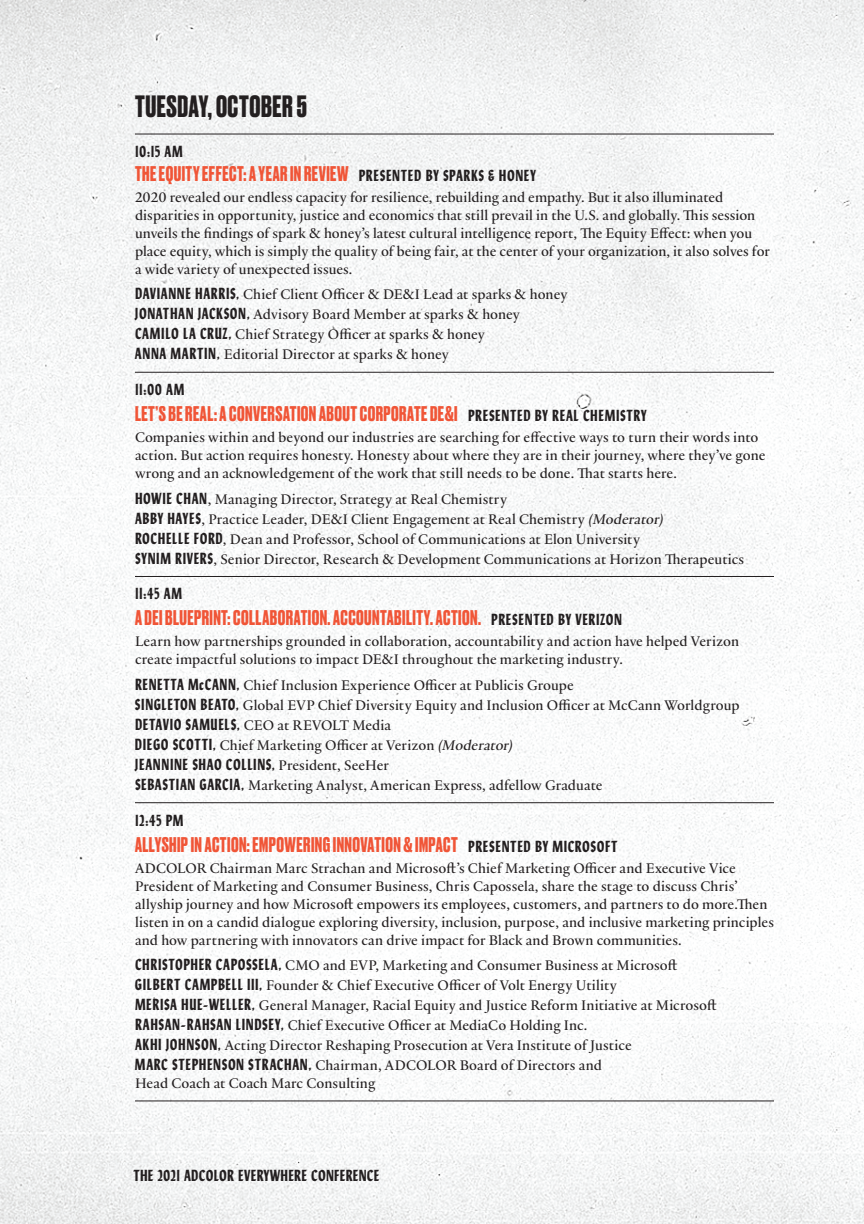
<style>
.page{position:relative;width:864px;height:1224px;background:#fff}
.page>*{position:absolute;margin:0;border:0;box-sizing:border-box;transform-origin:0 0}
.t1{font:700 29px "Druk";letter-spacing:.02em;color:#231f20}
.t2{font:700 20px "Druk";letter-spacing:.025em;color:#f05537}
.t3{font:700 16px "Lydia Condensed";letter-spacing:.02em;color:#231f20}
.t4{font:15px/20px "Practice";letter-spacing:.005em;color:#231f20}
.s1{font-family:"Lydia Condensed";font-size:16px;color:#231f20}
.s2{font-family:"Lydia Condensed";font-weight:700;font-size:16px}
.s3{font-style:italic}
.s4{font-family:"Practice";font-weight:400;font-size:15px}
</style>
<div class="page">
<img style="left:0;top:0;width:864px;height:1224px">
<hr style="left:135px;top:134px;width:639px;height:1px;background:#231f20">
<hr style="left:135px;top:372px;width:639px;height:1px;background:#231f20">
<hr style="left:135px;top:576px;width:639px;height:1px;background:#231f20">
<hr style="left:135px;top:1100px;width:639px;height:1px;background:#231f20">
<hr style="left:135px;top:802px;width:639px;height:1px;background:#231f20">
<h1 class="t1" style="left:135px;top:87px;width:173px">TUESDAY, OCTOBER 5</h1>
<p class="t3" style="left:135px;top:140px;width:49px">10:15 AM</p>
<h2 class="t2" style="left:135px;top:160px;width:403px">THE EQUITY EFFECT: A YEAR IN REVIEW <span class="s1">PRESENTED BY SPARKS &amp; HONEY</span></h2>
<p class="t4" style="left:135px;top:188px;width:636px;line-height:18px">2020 revealed our endless capacity for resilience, rebuilding and empathy. But it also illuminated disparities in opportunity, justice and economics that still prevail in the U.S. and globally. This session unveils the findings of spark &amp; honey’s latest cultural intelligence report, The Equity Effect: when you place equity, which is simply the quality of being fair, at the center of your organization, it also solves for a wide variety of unexpected issues.</p>
<p class="t4" style="left:135px;top:284px;width:434px"><span class="s2">DAVIANNE HARRIS,</span> Chief Client Officer &amp; DE&amp;I Lead at sparks &amp; honey <span class="s2">JONATHAN JACKSON,</span> Advisory Board Member at sparks &amp; honey <span class="s2">CAMILO LA CRUZ,</span> Chief Strategy Officer at sparks &amp; honey<br><span class="s2">ANNA MARTIN,</span> Editorial Director at sparks &amp; honey</p>
<p class="t3" style="left:135px;top:378px;width:51px">11:00 AM</p>
<h2 class="t2" style="left:135px;top:400px;width:513px">LET’S BE REAL: A CONVERSATION ABOUT CORPORATE DE&amp;I <span class="s1">PRESENTED BY REAL CHEMISTRY</span></h2>
<p class="t4" style="left:135px;top:428px;width:632px;line-height:18px">Companies within and beyond our industries are searching for effective ways to turn their words into action. But action requires honesty. Honesty about where they are in their journey, where they’ve gone wrong and an acknowledgement of the work that still needs to be done. That starts here.</p>
<p class="t4" style="left:135px;top:488px;width:611px"><span class="s2">HOWIE CHAN</span>, Managing Director, Strategy at Real Chemistry<br><span class="s2">ABBY HAYES</span>, Practice Leader, DE&amp;I Client Engagement at Real Chemistry <span class="s3">(Moderator)<br></span><span class="s2">ROCHELLE FORD</span>, Dean and Professor, School of Communications at Elon University<br><span class="s2">SYNIM RIVERS</span>, Senior Director, Research &amp; Development Communications at Horizon Therapeutics</p>
<p class="t3" style="left:135px;top:582px;width:49px">11:45 AM</p>
<h2 class="t2" style="left:135px;top:604px;width:489px">A DEI BLUEPRINT: COLLABORATION. ACCOUNTABILITY. ACTION. <span class="s1">PRESENTED BY VERIZON</span></h2>
<p class="t4" style="left:135px;top:632px;width:606px;line-height:18px">Learn how partnerships grounded in collaboration, accountability and action have helped Verizon create impactful solutions to impact DE&amp;I throughout the marketing industry.</p>
<p class="t4" style="left:135px;top:675px;width:606px"><span class="s2">RENETTA McCANN,</span> Chief Inclusion Experience Officer at Publicis Groupe<br><span class="s2">SINGLETON BEATO,</span> Global EVP Chief Diversity Equity and Inclusion Officer at McCann Worldgroup <span class="s2">DETAVIO SAMUELS,</span> CEO at REVOLT Media<br><span class="s2">DIEGO SCOTTI,</span> Chief Marketing Officer at Verizon <span class="s3">(Moderator)</span></p>
<p class="t3" style="left:135px;top:753px;width:256px">JEANNINE SHAO COLLINS, <span class="s4">President, SeeHer</span></p>
<p class="t4" style="left:135px;top:775px;width:469px"><span class="s2">SEBASTIAN GARCIA,</span> Marketing Analyst, American Express, adfellow Graduate</p>
<p class="t3" style="left:135px;top:808px;width:50px">12:45 PM</p>
<h2 class="t2" style="left:135px;top:831px;width:484px">ALLYSHIP IN ACTION: EMPOWERING INNOVATION &amp; IMPACT <span class="s1">PRESENTED BY MICROSOFT</span></h2>
<p class="t4" style="left:135px;top:858px;width:641px;line-height:18px">ADCOLOR Chairman Marc Strachan and Microsoft’s Chief Marketing Officer and Executive Vice President of Marketing and Consumer Business, Chris Capossela, share the stage to discuss Chris’ allyship journey and how Microsoft empowers its employees, customers, and partners to do more.Then listen in on a candid dialogue exploring diversity, inclusion, purpose, and inclusive marketing principles and how partnering with innovators can drive impact for Black and Brown communities.</p>
<p class="t4" style="left:135px;top:955px;width:583px"><span class="s2">CHRISTOPHER CAPOSSELA,</span> CMO and EVP, Marketing and Consumer Business at Microsoft <span class="s2">GILBERT CAMPBELL III,</span> Founder &amp; Chief Executive Officer of Volt Energy Utility<br><span class="s2">MERISA HUE-WELLER,</span> General Manager, Racial Equity and Justice Reform Initiative at Microsoft <span class="s2">RAHSAN-RAHSAN LINDSEY,</span> Chief Executive Officer at MediaCo Holding Inc.<br><span class="s2">AKHI JOHNSON,</span> Acting Director Reshaping Prosecution at Vera Institute of Justice<br><span class="s2">MARC STEPHENSON STRACHAN,</span> Chairman, ADCOLOR Board of Directors and</p>
<p class="t4" style="left:135px;top:1073px;width:242px">Head Coach at Coach Marc Consulting</p>
<p class="t3" style="left:133px;top:1164px;width:248px">THE 2021 ADCOLOR EVERYWHERE CONFERENCE</p>
</div>
